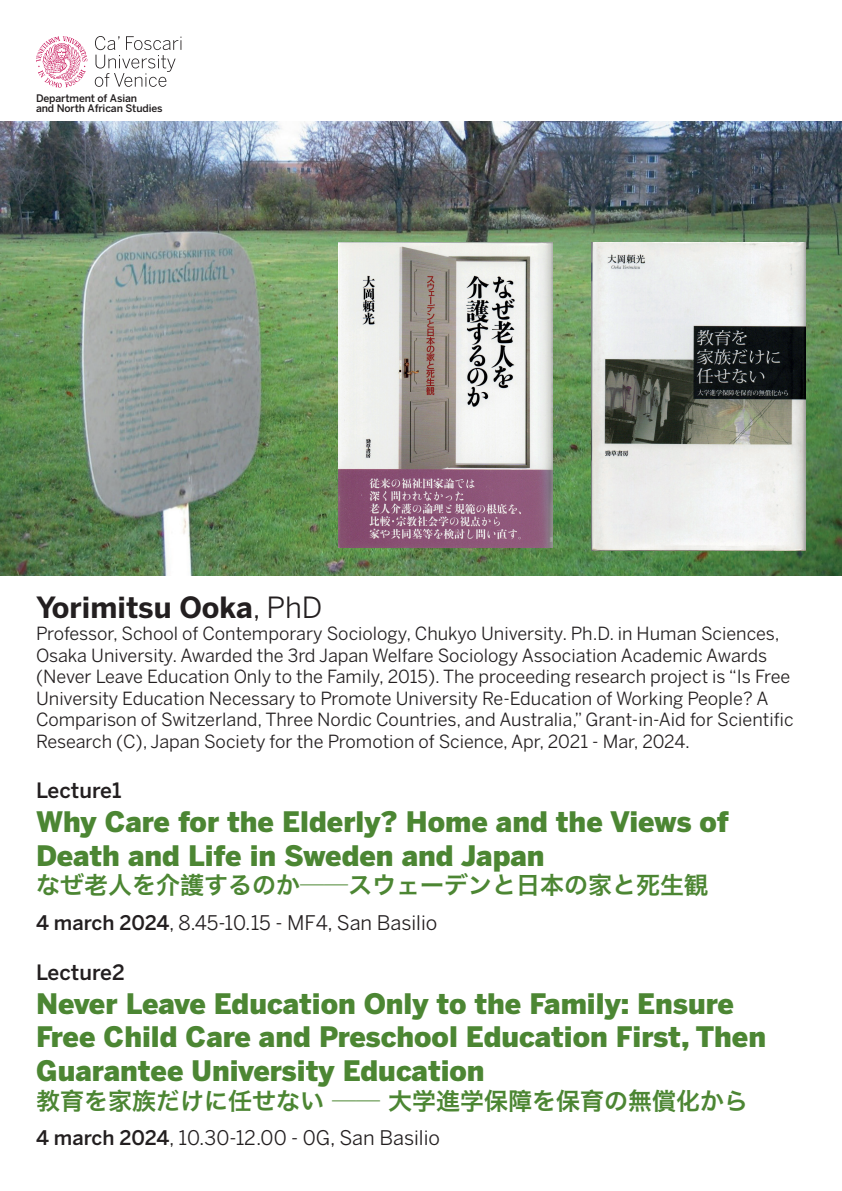
<style>
.page{position:relative;width:842px;height:1191px;background:#fff}
.page>*{position:absolute;margin:0;border:0;box-sizing:border-box;transform-origin:0 0}
.t1{font:700 29px "Benton Sans";color:#231f20}
.t2{font:900 28px/33.6px "Benton Sans";color:#4c8633}
.t3{font:24px "Hiragino Sans GB W6";color:#4c8633}
.t4{font:500 21px "Benton Sans";color:#231f20}
.t5{font:20px "Benton Sans";color:#231f20}
.t6{font:18px/21.6px "Benton Sans";color:#231f20}
.t7{font:500 10.4px/10.4px "Benton Sans";letter-spacing:-.01em;color:#231f20}
.s1{font-weight:400}
.s2{font-weight:500}
</style>
<div class="page">
<img style="left:0;top:122px;width:842px;height:453px">
<img style="left:591px;top:242px;width:215px;height:308px">
<img style="left:338px;top:242px;width:215px;height:306px">
<svg style="left:95px;top:36px;width:86px;height:51px"></svg>
<svg style="left:36px;top:36px;width:51px;height:52px"></svg>
<p class="t7" style="left:36px;top:93px;width:128px">Department of Asian<br>and North African Studies</p>
<h1 class="t1" style="left:36px;top:590px;width:288px">Yorimitsu Ooka<span class="s1">, PhD</span></h1>
<p class="t6" style="left:36px;top:622px;width:759px">Professor, School of Contemporary Sociology, Chukyo University. Ph.D. in Human Sciences, Osaka University. Awarded the 3rd Japan Welfare Sociology Association Academic Awards (Never Leave Education Only to the Family, 2015). The proceeding research project is “Is Free University Education Necessary to Promote University Re-Education of Working People? A Comparison of Switzerland, Three Nordic Countries, and Australia,” Grant-in-Aid for Scientific Research (C), Japan Society for the Promotion of Science, Apr, 2021 - Mar, 2024.</p>
<p class="t4" style="left:36px;top:778px;width:87px">Lecture1</p>
<h2 class="t2" style="left:36px;top:804px;width:694px">Why Care for the Elderly? Home and the Views of<br>Death and Life in Sweden and Japan</h2>
<h3 class="t3" style="left:36px;top:869px;width:673px">なぜ老人を介護するのか──スウェーデンと日本の家と死生観</h3>
<p class="t5" style="left:36px;top:910px;width:403px"><span class="s2">4 march 2024</span>, 8.45-10.15 - MF4, San Basilio</p>
<p class="t4" style="left:36px;top:960px;width:90px">Lecture2</p>
<h2 class="t2" style="left:36px;top:986px;width:732px">Never Leave Education Only to the Family: Ensure<br>Free Child Care and Preschool Education First, Then<br>Guarantee University Education</h2>
<h3 class="t3" style="left:36px;top:1085px;width:713px">教育を家族だけに任せない ── 大学進学保障を保育の無償化から</h3>
<p class="t5" style="left:36px;top:1126px;width:406px"><span class="s2">4 march 2024</span>, 10.30-12.00 - 0G, San Basilio</p>
</div>
